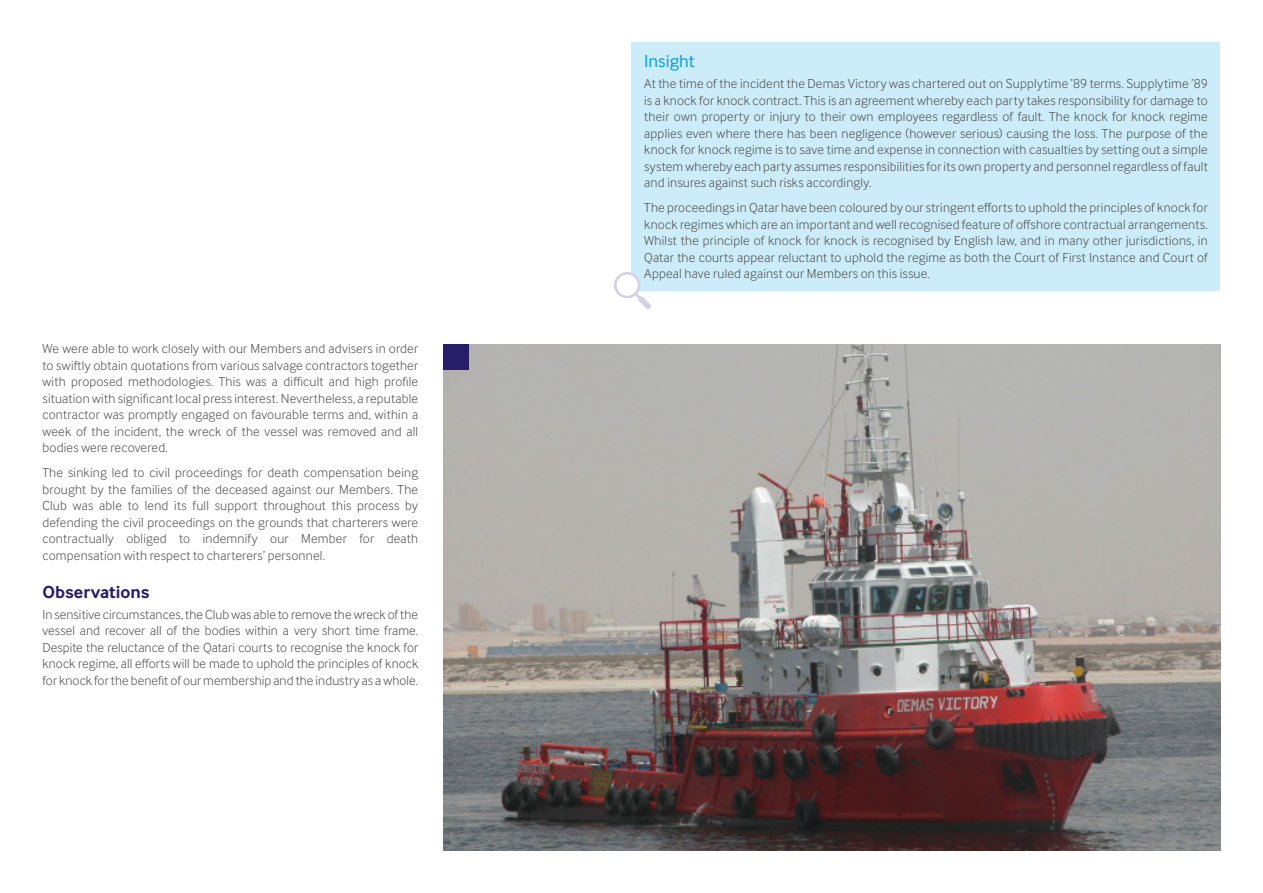
<style>
.page{position:relative;width:1263px;height:893px;background:#fff}
.page>*{position:absolute;margin:0;border:0;box-sizing:border-box;transform-origin:0 0}
.Subheading_1{font:700 18px "Inter Face";color:#281d67}
.Subheading_1-2{font:18px "Inter Face";color:#009ee2}
.Main_body_text{font:300 13.5px/16.5px "Inter Face";letter-spacing:.015em;color:#4a4a49;text-align:justify}
</style>
<div class="page">
<img style="left:444px;top:344px;width:776px;height:506px">
<div style="left:444px;top:344px;width:25px;height:26px;background:#281d67"></div>
<div style="left:631px;top:43px;width:589px;height:248px;background:#ccecf9"></div>
<svg style="left:614px;top:272px;width:38px;height:38px"></svg>
<div style="left:617px;top:275px;width:21px;height:21px;background:#fff;border-radius:50%"></div>
<p class="Main_body_text" style="left:43px;top:341px;width:377px">We were able to work closely with our Members and advisers in order to swiftly obtain quotations from various salvage contractors together with proposed methodologies. This was a difficult and high profile situation with significant local press interest. Nevertheless, a reputable contractor was promptly engaged on favourable terms and, within a week of the incident, the wreck of the vessel was removed and all bodies were recovered.</p>
<p class="Main_body_text" style="left:43px;top:465px;width:377px">The sinking led to civil proceedings for death compensation being brought by the families of the deceased against our Members. The Club was able to lend its full support throughout this process by defending the civil proceedings on the grounds that charterers were contractually obliged to indemnify our Member for death compensation with respect to charterers’ personnel.</p>
<p class="Subheading_1" style="left:43px;top:582px;width:109px">Observations</p>
<p class="Main_body_text" style="left:43px;top:606px;width:377px">In sensitive circumstances, the Club was able to remove the wreck of the vessel and recover all of the bodies within a very short time frame.<br>Despite the reluctance of the Qatari courts to recognise the knock for knock regime, all efforts will be made to uphold the principles of knock for knock for the benefit of our membership and the industry as a whole.</p>
<p class="Subheading_1-2" style="left:644px;top:51px;width:52px">Insight</p>
<p class="Main_body_text" style="left:644px;top:75px;width:565px">At the time of the incident the Demas Victory was chartered out on Supplytime ’89 terms. Supplytime ’89 is a knock for knock contract. This is an agreement whereby each party takes responsibility for damage to their own property or injury to their own employees regardless of fault. The knock for knock regime applies even where there has been negligence (however serious) causing the loss. The purpose of the knock for knock regime is to save time and expense in connection with casualties by setting out a simple system whereby each party assumes responsibilities for its own property and personnel regardless of fault and insures against such risks accordingly.</p>
<p class="Main_body_text" style="left:644px;top:199px;width:565px">The proceedings in Qatar have been coloured by our stringent efforts to uphold the principles of knock for knock regimes which are an important and well recognised feature of offshore contractual arrangements.<br>Whilst the principle of knock for knock is recognised by English law, and in many other jurisdictions, in Qatar the courts appear reluctant to uphold the regime as both the Court of First Instance and Court of Appeal have ruled against our Members on this issue.</p>
</div>
